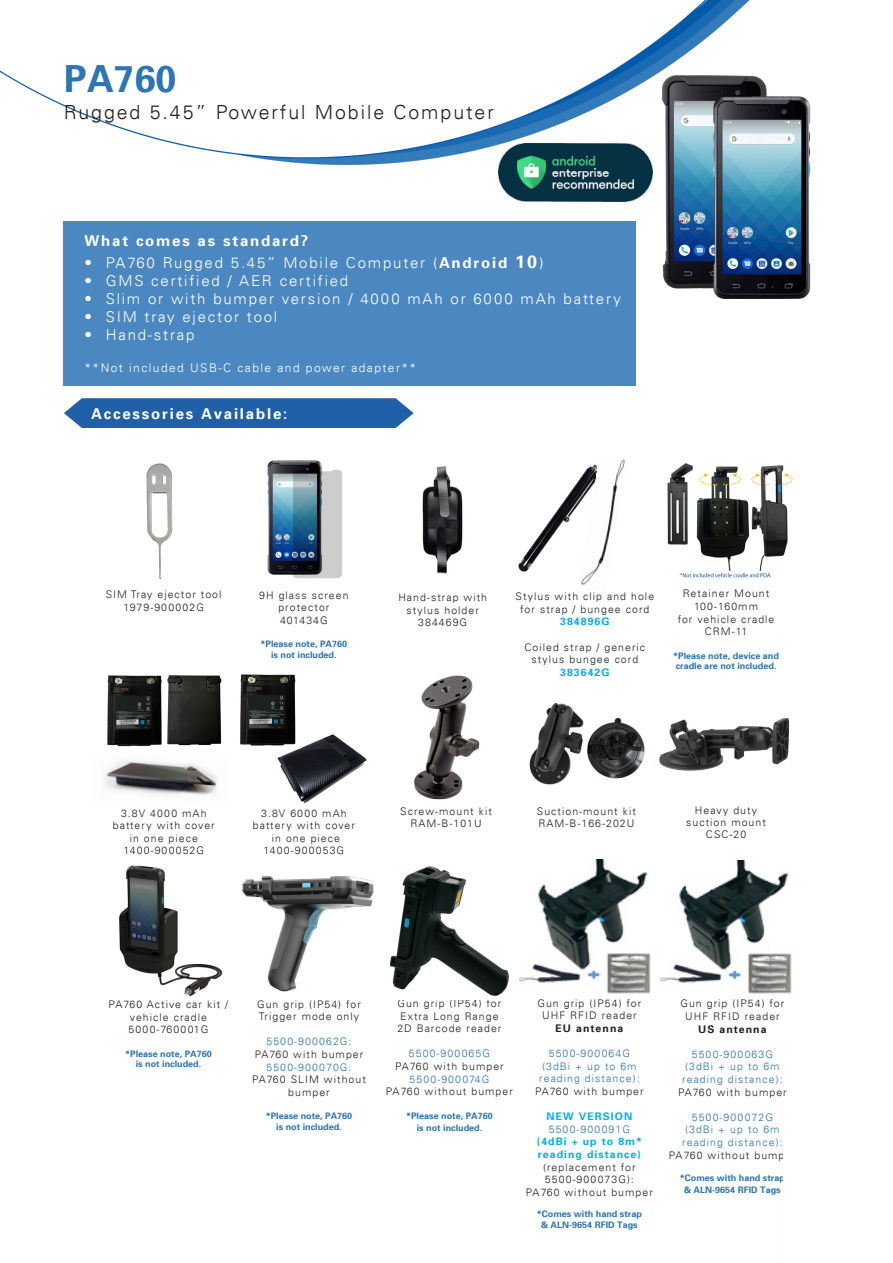
<style>
.page{position:relative;width:893px;height:1263px;background:#fff}
.page>*{position:absolute;margin:0;border:0;box-sizing:border-box;transform-origin:0 0}
.t1{font:700 37.5px "Univers 65";color:#2b75b4}
.t2{font:300 19.5px "Univers LT";letter-spacing:.1em;color:#231f20}
.t3{font:300 15px "Univers LT";letter-spacing:.12em;color:#fff}
.t4{font:700 15px "Univers 65";letter-spacing:.12em;color:#fff}
.t5{font:300 12px "Univers LT";letter-spacing:.12em;color:#fff}
.t6{font:300 10.5px/12.6px "Univers LT";letter-spacing:.1em;color:#231f20;text-align:center}
.t7{font:300 10.5px/12.6px "Univers LT";letter-spacing:.1em;color:#2b75b4;text-align:center}
.t8{font:700 10.5px "Univers 65";letter-spacing:.1em;color:#00aeef}
.t9{font:700 9px/10.8px "Univers 65";color:#2b75b4;text-align:center}
.s1{font-family:"Univers 65";font-weight:700}
.s2{font-family:"Univers 65";font-weight:700;font-size:18px}
.s3{color:#2b75b4}
.s4{color:#231f20}
.s5{font-family:"Univers 65";font-weight:700;color:#00aeef}
</style>
<div class="page">
<img style="left:119px;top:865px;width:104px;height:131px">
<img style="left:414px;top:675px;width:231px;height:125px">
<img style="left:659px;top:717px;width:131px;height:54px">
<img style="left:519px;top:859px;width:273px;height:135px">
<img style="left:242px;top:876px;width:132px;height:116px">
<img style="left:0;top:0;width:750px;height:202px">
<img style="left:422px;top:466px;width:41px;height:108px">
<img style="left:267px;top:460px;width:75px;height:119px">
<img style="left:107px;top:675px;width:115px;height:72px">
<img style="left:104px;top:760px;width:113px;height:35px">
<img style="left:499px;top:144px;width:111px;height:57px">
<img style="left:667px;top:463px;width:126px;height:115px">
<img style="left:389px;top:866px;width:121px;height:130px">
<img style="left:518px;top:481px;width:60px;height:91px">
<img style="left:146px;top:463px;width:27px;height:115px">
<img style="left:277px;top:734px;width:90px;height:70px">
<img style="left:240px;top:674px;width:59px;height:74px">
<img style="left:578px;top:459px;width:47px;height:126px">
<svg style="left:64px;top:398px;width:350px;height:30px;background:#2d69ae"></svg>
<div style="left:63px;top:221px;width:573px;height:164px;background:#4b88c2"></div>
<img style="left:610px;top:47px;width:157px;height:155px">
<img style="left:636px;top:88px;width:175px;height:211px">
<p class="t1" style="left:64px;top:54px;width:114px">PA760</p>
<p class="t2" style="left:64px;top:100px;width:431px">Rugged 5.45” Powerful Mobile Computer</p>
<p class="t4" style="left:84px;top:231px;width:225px">What comes as standard?</p>
<p class="t3" style="left:84px;top:253px;width:461px">• PA760 Rugged 5.45” Mobile Computer (<span class="s1">Android</span> <span class="s2">10</span>)</p>
<p class="t3" style="left:84px;top:271px;width:265px">• GMS certified / AER certified</p>
<p class="t3" style="left:84px;top:289px;width:538px">• Slim or with bumper version / 4000 mAh or 6000 mAh battery</p>
<p class="t3" style="left:84px;top:307px;width:194px">• SIM tray ejector tool</p>
<p class="t3" style="left:84px;top:325px;width:111px">• Hand-strap</p>
<p class="t5" style="left:84px;top:360px;width:333px">**Not included USB-C cable and power adapter**</p>
<p class="t4" style="left:91px;top:404px;width:198px">Accessories Available:</p>
<p class="t6" style="left:106px;top:587px;width:117px;line-height:13.5px">SIM Tray ejector tool<br>1979-900002G</p>
<p class="t6" style="left:259px;top:589px;width:91px">9H glass screen protector<br>401434G</p>
<p class="t9" style="left:261px;top:638px;width:88px">*Please note, PA760 is not included.</p>
<p class="t6" style="left:398px;top:591px;width:90px">Hand-strap with stylus holder<br>384469G</p>
<p class="t6" style="left:516px;top:590px;width:140px">Stylus with clip and hole</p>
<p class="t6" style="left:520px;top:603px;width:131px">for strap / bungee cord</p>
<p class="t8" style="left:560px;top:615px;width:51px">384896G</p>
<p class="t6" style="left:524px;top:640px;width:122px">Coiled strap / generic stylus bungee cord</p>
<p class="t8" style="left:560px;top:665px;width:51px">383642G</p>
<p class="t6" style="left:678px;top:587px;width:98px">Retainer Mount<br>100-160mm<br>for vehicle cradle</p>
<p class="t6" style="left:705px;top:625px;width:44px">CRM-11</p>
<p class="t9" style="left:673px;top:650px;width:107px;text-align:left">*Please note, device and cradle are not included.</p>
<p class="t6" style="left:113px;top:806px;width:103px">3.8V 4000 mAh battery with cover in one piece<br>1400-900052G</p>
<p class="t6" style="left:253px;top:807px;width:103px">3.8V 6000 mAh battery with cover in one piece<br>1400-900053G</p>
<p class="t6" style="left:400px;top:805px;width:93px;line-height:12px">Screw-mount kit<br>RAM-B-101U</p>
<p class="t6" style="left:537px;top:805px;width:101px;line-height:12px;text-align:left">Suction-mount kit<br>RAM-B-166-202U</p>
<p class="t6" style="left:686px;top:804px;width:81px;line-height:12px">Heavy duty suction mount<br>CSC-20</p>
<p class="t6" style="left:109px;top:998px;width:121px">PA760 Active car kit / vehicle cradle<br>5000-760001G</p>
<p class="t9" style="left:125px;top:1048px;width:88px">*Please note, PA760 is not included.</p>
<p class="t6" style="left:257px;top:997px;width:105px;text-align:left">Gun grip (IP54) for<br>Trigger mode only</p>
<p class="t6" style="left:255px;top:1035px;width:110px"><span class="s3">5500-900062G:<br></span>PA760 with bumper</p>
<p class="t6" style="left:252px;top:1060px;width:115px"><span class="s3">5500-900070G:<br></span>PA760 SLIM without bumper</p>
<p class="t9" style="left:266px;top:1110px;width:88px">*Please note, PA760 is not included.</p>
<p class="t6" style="left:397px;top:997px;width:106px;text-align:left">Gun grip (IP54) for<br>Extra Long Range<br>2D Barcode reader</p>
<p class="t6" style="left:395px;top:1047px;width:110px"><span class="s3">5500-900065G<br></span>PA760 with bumper</p>
<p class="t6" style="left:386px;top:1072px;width:128px"><span class="s3">5500-900074G<br></span>PA760 without bumper</p>
<p class="t9" style="left:406px;top:1109px;width:88px;line-height:12px">*Please note, PA760 is not included.</p>
<p class="t6" style="left:537px;top:997px;width:105px">Gun grip (IP54) for<br>UHF RFID reader<br><span class="s1">EU antenna</span></p>
<p class="t7" style="left:535px;top:1047px;width:110px">5500-900064G (3dBi + up to 6m reading distance):<br><span class="s4">PA760 with bumper</span></p>
<p class="t6" style="left:526px;top:1110px;width:128px"><span class="s5">NEW VERSION<br></span><span class="s3">5500-900091G<br></span><span class="s5">(4dBi + up to 8m* reading distance) </span>(replacement for<br>5500-900073G):<br>PA760 without bumper</p>
<p class="t9" style="left:537px;top:1208px;width:107px">*Comes with hand strap &amp; ALN-9654 RFID Tags</p>
<p class="t6" style="left:680px;top:997px;width:105px">Gun grip (IP54) for<br>UHF RFID reader<br><span class="s1">US antenna</span></p>
<p class="t7" style="left:678px;top:1048px;width:110px">5500-900063G (3dBi + up to 6m reading distance):<br><span class="s4">PA760 with bumper</span></p>
<p class="t7" style="left:682px;top:1111px;width:102px">5500-900072G (3dBi + up to 6m reading distance):</p>
<p class="t6" style="left:669px;top:1148px;width:128px">PA760 without bumper</p>
<p class="t9" style="left:680px;top:1172px;width:107px;line-height:12px">*Comes with hand strap &amp; ALN-9654 RFID Tags</p>
</div>
